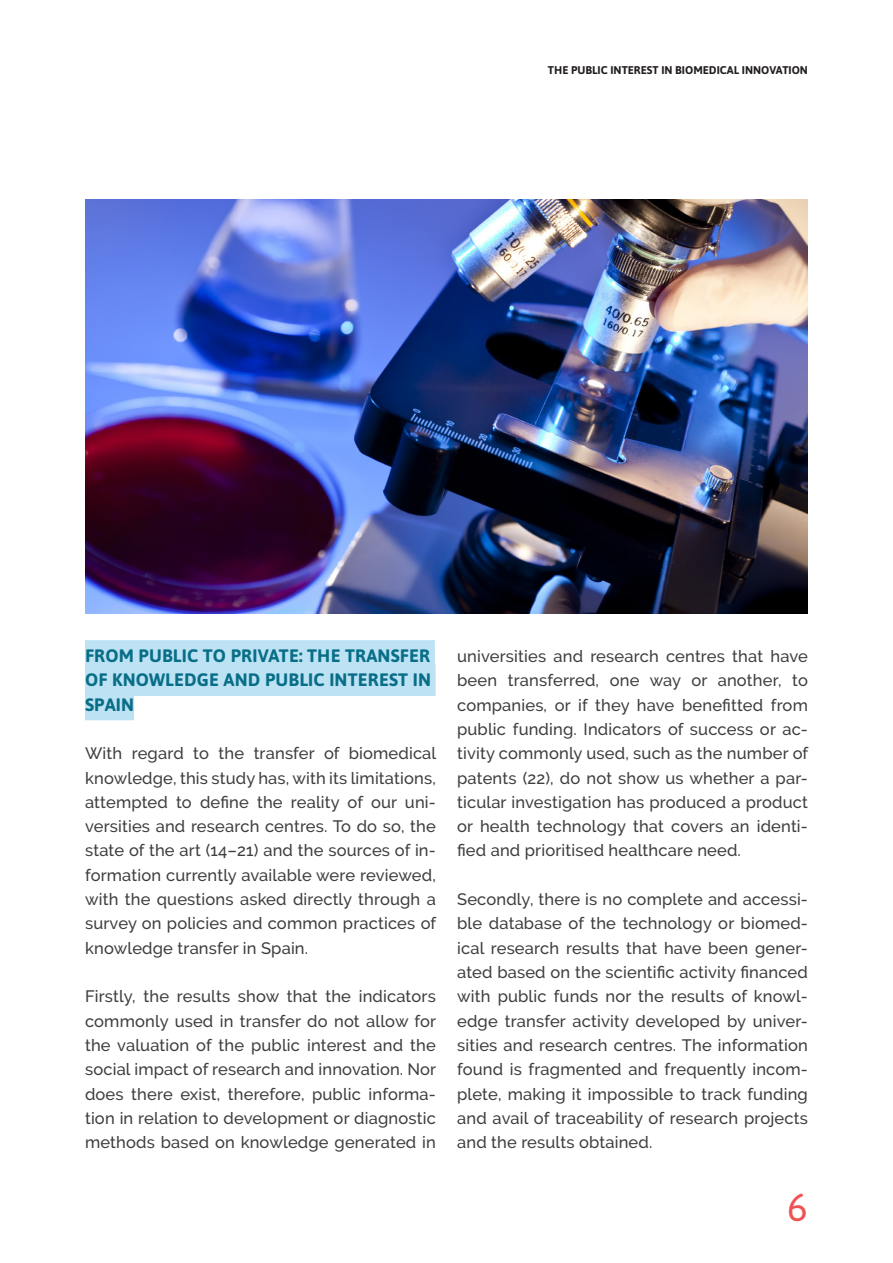
<style>
.page{position:relative;width:893px;height:1263px;background:#fff}
.page>*{position:absolute;margin:0;border:0;box-sizing:border-box;transform-origin:0 0}
.t1{font:39px "Asap";color:#f05252}
.H2_sin_numerar{font:700 18px/24.3px "Asap";letter-spacing:.01em;color:#086e87;text-align:justify}
.t2{font:500 16.5px/24.3px "Raleway";letter-spacing:.01em;color:#3e3e3f;text-align:justify}
.t3{font:700 11.25px "Asap";color:#231f20}
</style>
<div class="page">
<div style="left:85px;top:640px;width:350px;height:32px;background:#bce2f4"></div>
<div style="left:85px;top:664px;width:351px;height:32px;background:#bce2f4"></div>
<div style="left:85px;top:689px;width:49px;height:31px;background:#bce2f4"></div>
<img style="left:85px;top:200px;width:723px;height:413px">
<p class="t3" style="left:548px;top:62px;width:261px">THE PUBLIC INTEREST IN BIOMEDICAL INNOVATION</p>
<p class="H2_sin_numerar" style="left:85px;top:643px;width:347px">FROM PUBLIC TO PRIVATE: THE TRANSFER OF KNOWLEDGE AND PUBLIC INTEREST IN SPAIN</p>
<p class="t2" style="left:85px;top:741px;width:353px">With regard to the transfer of biomedical knowledge, this study has, with its limitations, attempted to define the reality of our uni&shy;versities and research centres. To do so, the state of the art (14–21) and the sources of in&shy;formation currently available were reviewed, with the questions asked directly through a survey on policies and common practices of knowledge transfer in Spain.</p>
<p class="t2" style="left:85px;top:984px;width:353px">Firstly, the results show that the indicators commonly used in transfer do not allow for the valuation of the public interest and the social impact of research and innovation. Nor does there exist, therefore, public informa&shy;tion in relation to development or diagnostic methods based on knowledge generated in</p>
<p class="t2" style="left:457px;top:644px;width:353px">universities and research centres that have been transferred, one way or another, to companies, or if they have benefitted from public funding. Indicators of success or ac&shy;tivity commonly used, such as the number of patents (22), do not show us whether a par&shy;ticular investigation has produced a product or health technology that covers an identi&shy;fied and prioritised healthcare need.</p>
<p class="t2" style="left:457px;top:887px;width:352px">Secondly, there is no complete and accessi&shy;ble database of the technology or biomed&shy;ical research results that have been gener&shy;ated based on the scientific activity financed with public funds nor the results of knowl&shy;edge transfer activity developed by univer&shy;sities and research centres. The information found is fragmented and frequently incom&shy;plete, making it impossible to track funding and avail of traceability of research projects and the results obtained.</p>
<h1 class="t1" style="left:787px;top:1180px;width:22px">6</h1>
</div>
